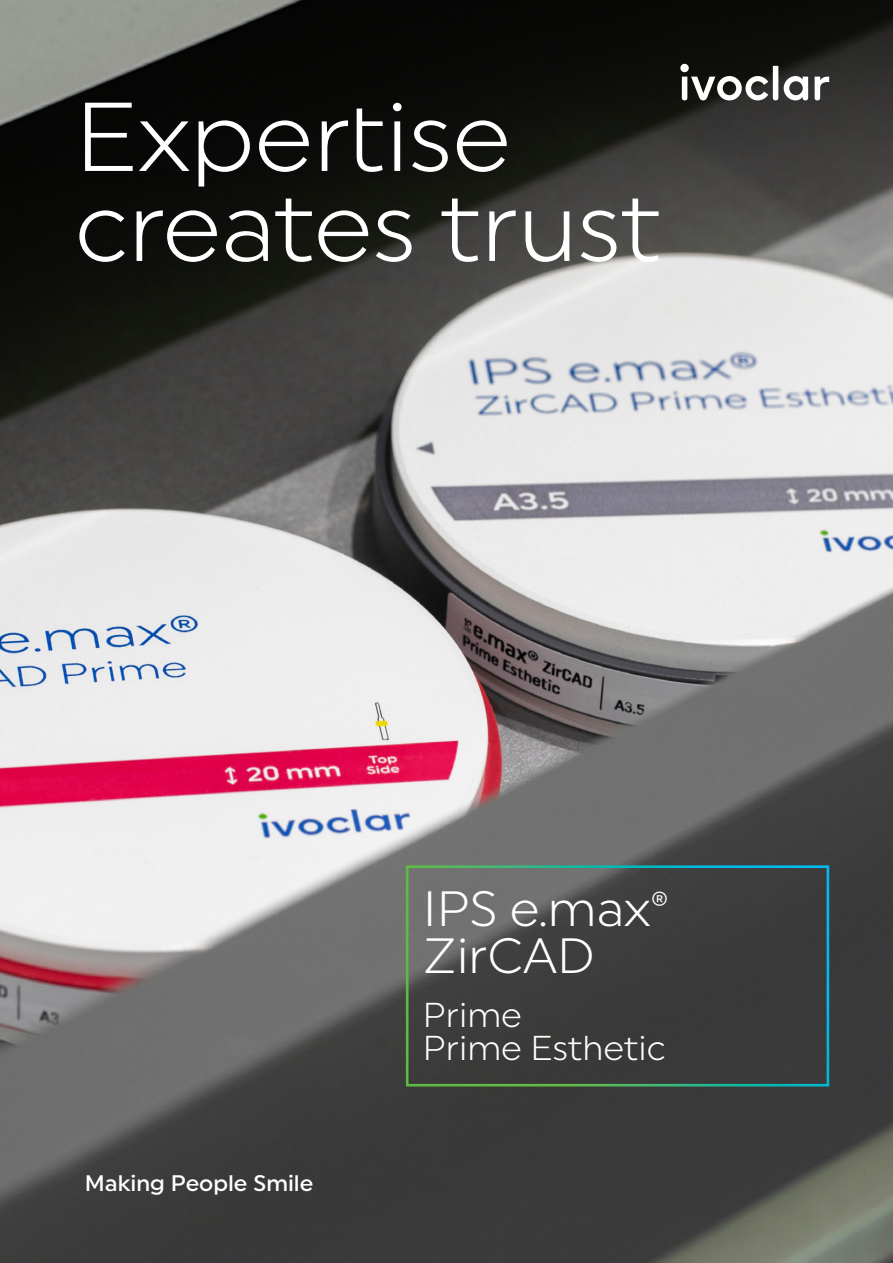
<style>
.page{position:relative;width:893px;height:1263px;background:#fff}
.page>*{position:absolute;margin:0;border:0;box-sizing:border-box;transform-origin:0 0}
.t1{font:97.5px/90px "Uniform Pro Ivoclar Lgt";color:#fff}
.t2{font:49.5px/47.1px "Uniform Pro Ivoclar Lgt";color:#fff}
.t3{font:34.5px/32.8px "Uniform Pro Ivoclar Lgt";color:#fff}
.t4{font:500 22.5px "Uniform Pro Ivoclar";color:#fff}
</style>
<div class="page">
<img style="left:0;top:0;width:893px;height:1263px">
<svg style="left:680px;top:64px;width:9px;height:8px"></svg>
<svg style="left:682px;top:66px;width:147px;height:34px"></svg>
<p class="t1" style="left:75px;top:91px;width:588px">Expertise creates trust</p>
<p class="t4" style="left:85px;top:1170px;width:230px">Making People Smile</p>
<p class="t2" style="left:423px;top:884px;width:247px">IPS e.max<sup>®<br></sup>ZirCAD</p>
<p class="t3" style="left:423px;top:998px;width:244px">Prime<br>Prime Esthetic</p>
</div>
